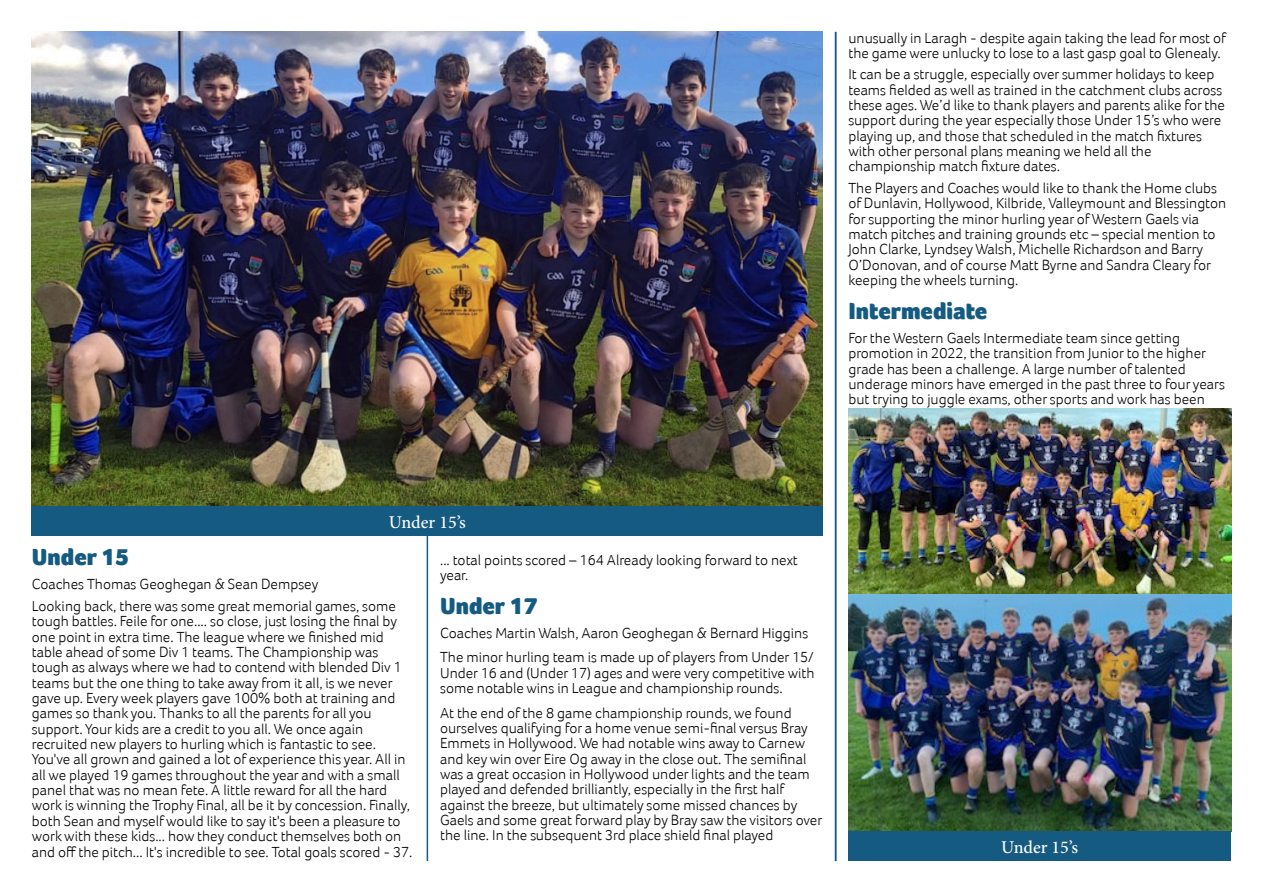
<style>
.page{position:relative;width:1263px;height:893px;background:#fff}
.page>*{position:absolute;margin:0;border:0;box-sizing:border-box;transform-origin:0 0}
.t1{font:900 24px "Foco";color:#155b81}
.t2{font:500 18px "Minion Pro";color:#fff}
.t3{font:300 15px "Foco";color:#000}
</style>
<div class="page">
<hr style="left:427px;top:32px;width:1px;height:829px;background:#155b81">
<hr style="left:835px;top:32px;width:1px;height:829px;background:#155b81">
<img style="left:32px;top:32px;width:791px;height:474px">
<div style="left:32px;top:506px;width:791px;height:30px;background:#155b81"></div>
<img style="left:848px;top:408px;width:383px;height:424px">
<div style="left:848px;top:832px;width:383px;height:29px;background:#155b81"></div>
<p class="t3" style="left:848px;top:32px;width:379px">unusually in Laragh - despite again taking the lead for most of</p>
<p class="t3" style="left:848px;top:47px;width:374px">the game were unlucky to lose to a last gasp goal to Glenealy.</p>
<p class="t3" style="left:848px;top:69px;width:367px">It can be a struggle, especially over summer holidays to keep</p>
<p class="t3" style="left:848px;top:84px;width:375px">teams fielded as well as trained in the catchment clubs across</p>
<p class="t3" style="left:848px;top:99px;width:378px">these ages. We’d like to thank players and parents alike for the</p>
<p class="t3" style="left:848px;top:115px;width:374px">support during the year especially those Under 15’s who were</p>
<p class="t3" style="left:848px;top:130px;width:355px">playing up, and those that scheduled in the match fixtures</p>
<p class="t3" style="left:848px;top:145px;width:305px">with other personal plans meaning we held all the</p>
<p class="t3" style="left:848px;top:161px;width:213px">championship match fixture dates.</p>
<p class="t3" style="left:848px;top:182px;width:370px">The Players and Coaches would like to thank the Home clubs</p>
<p class="t3" style="left:848px;top:197px;width:379px">of Dunlavin, Hollywood, Kilbride, Valleymount and Blessington</p>
<p class="t3" style="left:848px;top:213px;width:352px">for supporting the minor hurling year of Western Gaels via</p>
<p class="t3" style="left:848px;top:228px;width:369px">match pitches and training grounds etc – special mention to</p>
<p class="t3" style="left:848px;top:244px;width:356px">John Clarke, Lyndsey Walsh, Michelle Richardson and Barry</p>
<p class="t3" style="left:848px;top:259px;width:364px">O’Donovan, and of course Matt Byrne and Sandra Cleary for</p>
<p class="t3" style="left:848px;top:274px;width:171px">keeping the wheels turning.</p>
<p class="t1" style="left:848px;top:301px;width:140px">Intermediate</p>
<p class="t3" style="left:848px;top:332px;width:333px">For the Western Gaels Intermediate team since getting</p>
<p class="t3" style="left:848px;top:348px;width:359px">promotion in 2022, the transition from Junior to the higher</p>
<p class="t3" style="left:848px;top:363px;width:339px">grade has been a challenge. A large number of talented</p>
<p class="t3" style="left:848px;top:378px;width:378px">underage minors have emerged in the past three to four years</p>
<p class="t3" style="left:848px;top:394px;width:358px">but trying to juggle exams, other sports and work has been</p>
<p class="t2" style="left:389px;top:514px;width:78px">Under 15’s</p>
<p class="t1" style="left:32px;top:548px;width:99px">Under 15</p>
<p class="t3" style="left:32px;top:579px;width:288px">Coaches Thomas Geoghegan &amp; Sean Dempsey</p>
<p class="t3" style="left:32px;top:600px;width:366px">Looking back, there was some great memorial games, some</p>
<p class="t3" style="left:32px;top:615px;width:367px">tough battles. Feile for one.... so close, just losing the final by</p>
<p class="t3" style="left:32px;top:631px;width:353px">one point in extra time. The league where we finished mid</p>
<p class="t3" style="left:32px;top:646px;width:348px">table ahead of some Div 1 teams. The Championship was</p>
<p class="t3" style="left:32px;top:662px;width:371px">tough as always where we had to contend with blended Div 1</p>
<p class="t3" style="left:32px;top:677px;width:362px">teams but the one thing to take away from it all, is we never</p>
<p class="t3" style="left:32px;top:692px;width:365px">gave up. Every week players gave 100% both at training and</p>
<p class="t3" style="left:32px;top:708px;width:341px">games so thank you. Thanks to all the parents for all you</p>
<p class="t3" style="left:32px;top:723px;width:333px">support. Your kids are a credit to you all. We once again</p>
<p class="t3" style="left:32px;top:738px;width:346px">recruited new players to hurling which is fantastic to see.</p>
<p class="t3" style="left:32px;top:754px;width:375px">You've all grown and gained a lot of experience this year. All in</p>
<p class="t3" style="left:32px;top:769px;width:369px">all we played 19 games throughout the year and with a small</p>
<p class="t3" style="left:32px;top:784px;width:357px">panel that was no mean fete. A little reward for all the hard</p>
<p class="t3" style="left:32px;top:800px;width:380px">work is winning the Trophy Final, all be it by concession. Finally,</p>
<p class="t3" style="left:32px;top:815px;width:370px">both Sean and myself would like to say it's been a pleasure to</p>
<p class="t3" style="left:32px;top:830px;width:371px">work with these kids... how they conduct themselves both on</p>
<p class="t3" style="left:32px;top:846px;width:382px">and off the pitch... It's incredible to see. Total goals scored - 37.</p>
<p class="t3" style="left:440px;top:554px;width:359px">... total points scored – 164 Already looking forward to next</p>
<p class="t3" style="left:440px;top:569px;width:30px">year.</p>
<p class="t1" style="left:440px;top:597px;width:99px">Under 17</p>
<p class="t3" style="left:440px;top:627px;width:370px">Coaches Martin Walsh, Aaron Geoghegan &amp; Bernard Higgins</p>
<p class="t3" style="left:440px;top:652px;width:375px">The minor hurling team is made up of players from Under 15/</p>
<p class="t3" style="left:440px;top:667px;width:376px">Under 16 and (Under 17) ages and were very competitive with</p>
<p class="t3" style="left:440px;top:683px;width:344px">some notable wins in League and championship rounds.</p>
<p class="t3" style="left:440px;top:707px;width:353px">At the end of the 8 game championship rounds, we found</p>
<p class="t3" style="left:440px;top:722px;width:369px">ourselves qualifying for a home venue semi-final versus Bray</p>
<p class="t3" style="left:440px;top:738px;width:367px">Emmets in Hollywood. We had notable wins away to Carnew</p>
<p class="t3" style="left:440px;top:753px;width:368px">and key win over Eire Og away in the close out. The semifinal</p>
<p class="t3" style="left:440px;top:768px;width:371px">was a great occasion in Hollywood under lights and the team</p>
<p class="t3" style="left:440px;top:784px;width:346px">played and defended brilliantly, especially in the first half</p>
<p class="t3" style="left:440px;top:799px;width:359px">against the breeze, but ultimately some missed chances by</p>
<p class="t3" style="left:440px;top:814px;width:384px">Gaels and some great forward play by Bray saw the visitors over</p>
<p class="t3" style="left:440px;top:830px;width:335px">the line. In the subsequent 3rd place shield final played</p>
<p class="t2" style="left:1001px;top:840px;width:78px">Under 15’s</p>
</div>
